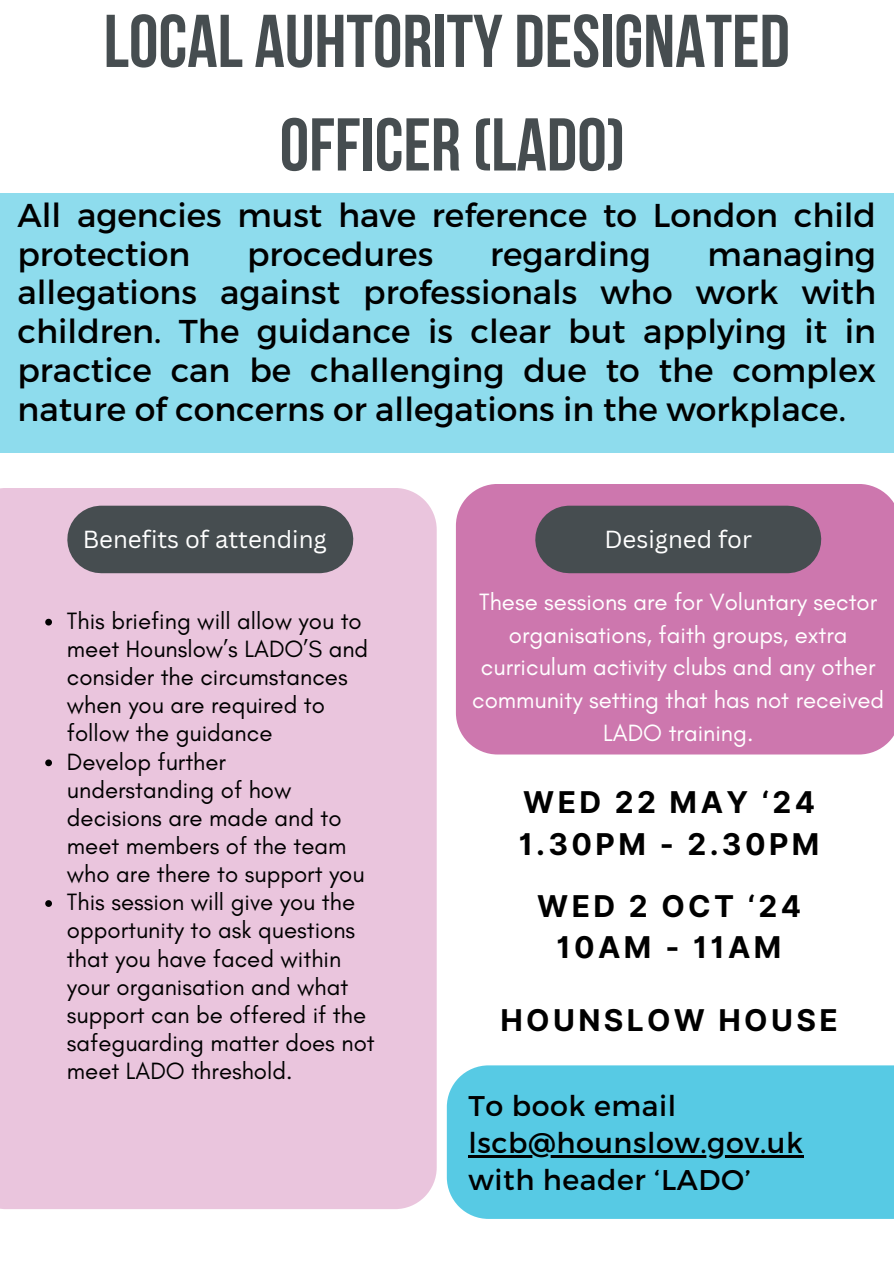
<style>
.page{position:relative;width:894px;height:1264px;background:#fff}
.page>*{position:absolute;margin:0;border:0;box-sizing:border-box;transform-origin:0 0}
.t1{font:700 74.55px/103.5px "Bebas Neue";color:#464d50;text-align:center}
.t2{font:33px/38.8px "Montserrat";color:#000}
.t3{font:700 30px/41.7px "Inter";letter-spacing:.11em;color:#000}
.t4{font:28.5px/37.2px "Montserrat";letter-spacing:.02em;color:#000}
.t5{font:24px/28.2px "Glacial Indifference";color:#000}
.t6{font:24px/32.7px "Glacial Indifference";color:#fff;text-align:center}
.t7{font:24px "Canva Sans";color:#fff}
</style>
<div class="page">
<div style="left:0;top:194px;width:893px;height:258px;background:#8edced"></div>
<div style="left:0;top:488px;width:436px;height:721px;background:#eac5dd"></div>
<div style="left:101px;top:505px;width:218px;height:68px;background:#464d50"></div>
<div style="left:456px;top:484px;width:437px;height:270px;background:#cd77ae"></div>
<div style="left:446px;top:1065px;width:447px;height:153px;background:#57cae4"></div>
<svg style="left:45px;top:618px;width:7px;height:7px"></svg>
<svg style="left:45px;top:759px;width:7px;height:7px"></svg>
<svg style="left:45px;top:900px;width:7px;height:6px"></svg>
<hr style="left:468px;top:1155px;width:335px;height:2px;background:#000">
<div style="left:569px;top:505px;width:218px;height:68px;background:#464d50"></div>
<h1 class="t1" style="left:104px;top:-3px;width:687px">LOCAL AUHTORITY DESIGNATED<br>OFFICER (LADO)</h1>
<h2 class="t2" style="left:18px;top:194px;width:859px">All agencies must have reference to London child protection</h2>
<h2 class="t2" style="left:18px;top:233px;width:859px;text-align:justify;text-indent:689px">managing allegations against professionals who work with children. The guidance is clear but applying it in practice can be challenging due to the complex nature of concerns or allegations in the workplace.</h2>
<h2 class="t2" style="left:247px;top:233px;width:187px">procedures</h2>
<h2 class="t2" style="left:490px;top:233px;width:162px">regarding</h2>
<p class="t7" style="left:83px;top:522px;width:245px">Benefits of attending</p>
<p class="t5" style="left:67px;top:606px;width:309px">This briefing will allow you to meet Hounslow’s LADO’S and consider the circumstances when you are required to follow the guidance<br>Develop further understanding of how decisions are made and to meet members of the team who are there to support you<br>This session will give you the opportunity to ask questions that you have faced within your organisation and what support can be offered if the safeguarding matter does not meet LADO threshold.</p>
<p class="t7" style="left:604px;top:522px;width:149px">Designed for</p>
<p class="t6" style="left:472px;top:585px;width:413px">These sessions are for Voluntary sector organisations, faith groups, extra curriculum activity clubs and any other community setting that has not received LADO training.</p>
<p class="t3" style="left:518px;top:781px;width:302px">WED 22 MAY ‘24<br>1.30PM - 2.30PM</p>
<p class="t3" style="left:537px;top:885px;width:265px;text-align:center">WED 2 OCT ‘24<br>10AM - 11AM</p>
<p class="t3" style="left:500px;top:998px;width:338px">HOUNSLOW HOUSE</p>
<p class="t4" style="left:468px;top:1085px;width:336px">To book email lscb@hounslow.gov.uk with header ‘LADO’</p>
</div>
